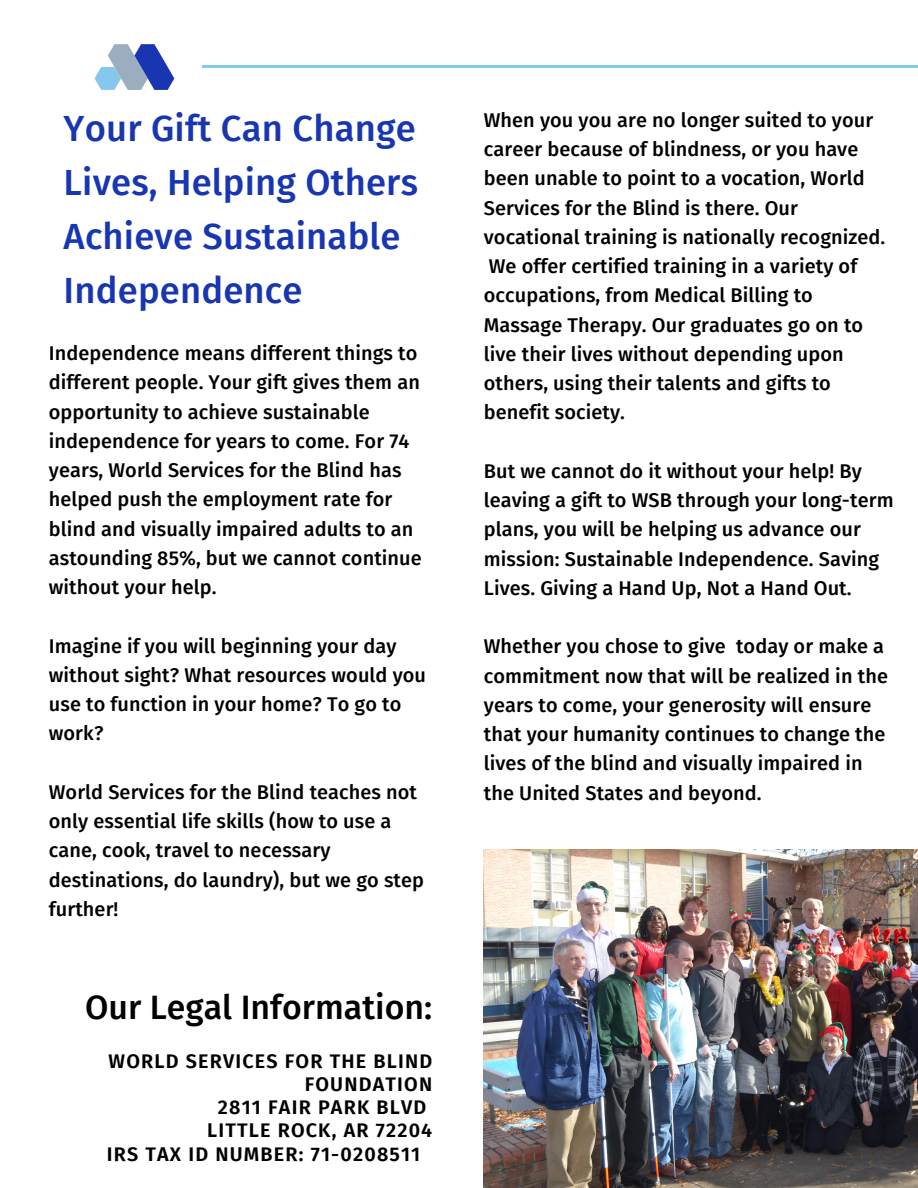
<style>
.page{position:relative;width:918px;height:1188px;background:#fff}
.page>*{position:absolute;margin:0;border:0;box-sizing:border-box;transform-origin:0 0}
.t1{font:500 36.45px/54px "Fira Sans";letter-spacing:.005em;color:#1836b2}
.t2{font:500 33.9px "Fira Sans";color:#000}
.t3{font:500 19.95px/29.2px "Fira Sans";letter-spacing:.005em;color:#000}
.t4{font:600 19.8px "Fira Sans";letter-spacing:.06em;color:#000}
</style>
<div class="page">
<img style="left:484px;top:850px;width:434px;height:338px">
<hr style="left:202px;top:66px;width:716px;height:2px;background:#86c7ed">
<svg style="left:95px;top:45px;width:79px;height:45px"></svg>
<h1 class="t1" style="left:64px;top:102px;width:356px">Your Gift Can Change<br>Lives, Helping Others<br>Achieve Sustainable<br>Independence</h1>
<p class="t3" style="left:49px;top:339px;width:374px">Independence means different things to different people. Your gift gives them an opportunity to achieve sustainable independence for years to come. For 74 years, World Services for the Blind has helped push the employment rate for blind and visually impaired adults to an astounding 85%, but we cannot continue without your help.</p>
<p class="t3" style="left:49px;top:631px;width:379px">Imagine if you will beginning your day without sight? What resources would you use to function in your home? To go to work?</p>
<p class="t3" style="left:49px;top:778px;width:377px">World Services for the Blind teaches not only essential life skills (how to use a cane, cook, travel to necessary destinations, do laundry), but we go step further!</p>
<h2 class="t2" style="left:85px;top:987px;width:349px">Our Legal Information:</h2>
<p class="t4" style="left:109px;top:1049px;width:325px">WORLD SERVICES FOR THE BLIND</p>
<p class="t4" style="left:305px;top:1072px;width:129px">FOUNDATION</p>
<p class="t4" style="left:218px;top:1096px;width:210px">2811 FAIR PARK BLVD</p>
<p class="t4" style="left:207px;top:1119px;width:227px">LITTLE ROCK, AR 72204</p>
<p class="t4" style="left:107px;top:1142px;width:315px">IRS TAX ID NUMBER: 71-0208511</p>
<p class="t3" style="left:484px;top:106px;width:403px">When you you are no longer suited to your career because of blindness, or you have been unable to point to a vocation, World Services for the Blind is there. Our vocational training is nationally recognized.<br>We offer certified training in a variety of occupations, from Medical Billing to Massage Therapy. Our graduates go on to live their lives without depending upon others, using their talents and gifts to benefit society.</p>
<p class="t3" style="left:484px;top:457px;width:411px">But we cannot do it without your help! By leaving a gift to WSB through your long-term plans, you will be helping us advance our mission: Sustainable Independence. Saving Lives. Giving a Hand Up, Not a Hand Out.</p>
<p class="t3" style="left:484px;top:632px;width:406px">Whether you chose to give today or make a commitment now that will be realized in the years to come, your generosity will ensure that your humanity continues to change the lives of the blind and visually impaired in the United States and beyond.</p>
</div>
